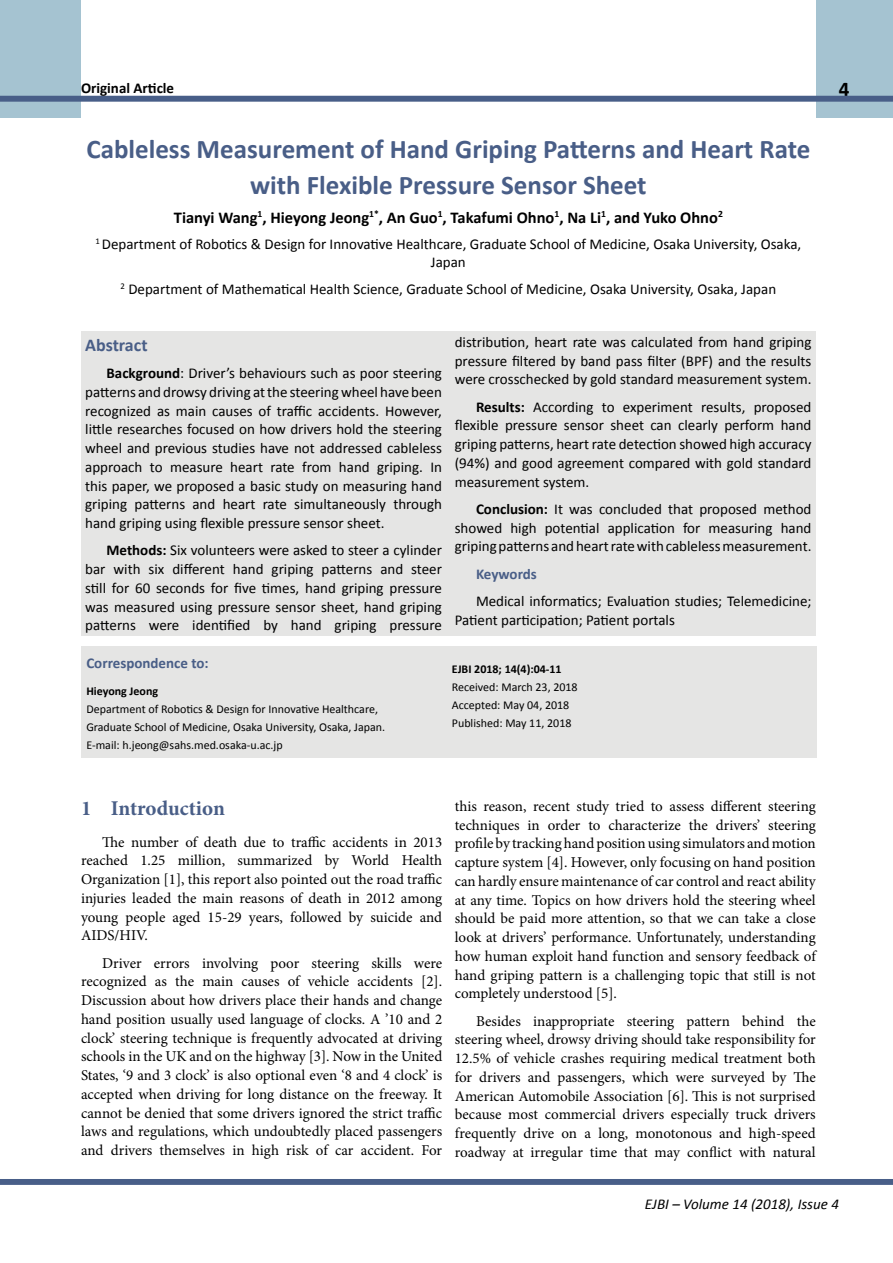
<style>
.page{position:relative;width:893px;height:1263px;background:#fff}
.page>*{position:absolute;margin:0;border:0;box-sizing:border-box;transform-origin:0 0}
.t1{font:700 27px/36px "Calibri";color:#495e87;text-align:center}
.t2{font:700 21px "Minion Pro";letter-spacing:-.005em;color:#495e87}
.t3{font:700 21px "Calibri";color:#000}
.t4{font:700 18px "Calibri";color:#495e87}
.t5{font:700 16.5px "Calibri";color:#000}
.t6{font:15px/18.8px "Minion Pro";color:#000;text-align:justify}
.t7{font:15px/18.8px "Calibri";color:#000;text-align:justify}
.t8{font:italic 15px "Calibri";color:#000}
.t9{font:700 15px "Calibri";color:#495e87}
.t10{font:700 15px "Calibri";color:#000}
.t11{font:12px/18px "Calibri";color:#000}
.t12{font:700 12px "Calibri";color:#000}
.s1{font-weight:700}
</style>
<div class="page">
<div style="left:0;top:1179px;width:893px;height:6px;background:#485e88"></div>
<div style="left:0;top:0;width:81px;height:118px;background:#a5c3d1"></div>
<div style="left:816px;top:0;width:77px;height:118px;background:#a5c3d1"></div>
<div style="left:0;top:96px;width:893px;height:6px;background:#485e88"></div>
<div style="left:81px;top:331px;width:735px;height:305px;background:#e5e5e4"></div>
<div style="left:81px;top:646px;width:735px;height:111px;background:#e5e5e4"></div>
<p class="t10" style="left:81px;top:78px;width:95px">Original Article</p>
<h2 class="t3" style="left:839px;top:75px;width:12px">4</h2>
<h1 class="t1" style="left:86px;top:131px;width:725px">Cableless Measurement of Hand Griping Patterns and Heart Rate with Flexible Pressure Sensor Sheet</h1>
<p class="t5" style="left:174px;top:207px;width:550px">Tianyi Wang<sup>1</sup>, Hieyong Jeong<sup>1*</sup>, An Guo<sup>1</sup>, Takafumi Ohno<sup>1</sup>, Na Li<sup>1</sup>, and Yuko Ohno<sup>2</sup></p>
<p class="t7" style="left:95px;top:235px;width:707px;line-height:18px;text-align:center"><sup>1</sup> Department of Robotics &amp; Design for Innovative Healthcare, Graduate School of Medicine, Osaka University, Osaka,<br>Japan</p>
<p class="t7" style="left:121px;top:279px;width:657px"><sup>2</sup> Department of Mathematical Health Science, Graduate School of Medicine, Osaka University, Osaka, Japan</p>
<p class="t4" style="left:85px;top:333px;width:64px">Abstract</p>
<p class="t7" style="left:85px;top:364px;width:358px;text-indent:21px"><span class="s1">Background</span>: Driver’s behaviours such as poor steering patterns and drowsy driving at the steering wheel have been recognized as main causes of traffic accidents. However, little researches focused on how drivers hold the steering wheel and previous studies have not addressed cableless approach to measure heart rate from hand griping. In this paper, we proposed a basic study on measuring hand griping patterns and heart rate simultaneously through hand griping using flexible pressure sensor sheet.</p>
<p class="t7" style="left:85px;top:541px;width:358px;text-indent:21px"><span class="s1">Methods:</span> Six volunteers were asked to steer a cylinder bar with six different hand griping patterns and steer still for 60 seconds for five times, hand griping pressure was measured using pressure sensor sheet, hand griping patterns were identified by hand griping pressure</p>
<p class="t9" style="left:86px;top:654px;width:124px">Correspondence to:</p>
<p class="t12" style="left:86px;top:683px;width:73px">Hieyong Jeong</p>
<p class="t11" style="left:86px;top:700px;width:300px">Department of Robotics &amp; Design for Innovative Healthcare,<br>Graduate School of Medicine, Osaka University, Osaka, Japan.<br>E-mail: h.jeong@sahs.med.osaka-u.ac.jp</p>
<p class="t7" style="left:455px;top:332px;width:358px">distribution, heart rate was calculated from hand griping pressure filtered by band pass filter (BPF) and the results were crosschecked by gold standard measurement system.</p>
<p class="t7" style="left:455px;top:397px;width:358px;text-indent:21px"><span class="s1">Results:</span> According to experiment results, proposed flexible pressure sensor sheet can clearly perform hand griping patterns, heart rate detection showed high accuracy (94%) and good agreement compared with gold standard measurement system.</p>
<p class="t7" style="left:455px;top:499px;width:358px;text-indent:21px"><span class="s1">Conclusion:</span> It was concluded that proposed method showed high potential application for measuring hand griping patterns and heart rate with cableless measurement.</p>
<p class="t9" style="left:476px;top:564px;width:62px">Keywords</p>
<p class="t7" style="left:455px;top:591px;width:358px;text-indent:21px">Medical informatics; Evaluation studies; Telemedicine;<br>Patient participation; Patient portals</p>
<p class="t12" style="left:452px;top:661px;width:111px">EJBI 2018; 14(4):04-11</p>
<p class="t11" style="left:452px;top:678px;width:127px">Received: March 23, 2018<br>Accepted: May 04, 2018<br>Published: May 11, 2018</p>
<h2 class="t2" style="left:81px;top:794px;width:145px">1 Introduction</h2>
<p class="t6" style="left:81px;top:832px;width:363px;text-indent:21px">The number of death due to traffic accidents in 2013 reached 1.25 million, summarized by World Health Organization [1], this report also pointed out the road traffic injuries leaded the main reasons of death in 2012 among young people aged 15-29 years, followed by suicide and AIDS/HIV.</p>
<p class="t6" style="left:81px;top:953px;width:363px;text-indent:21px">Driver errors involving poor steering skills were recognized as the main causes of vehicle accidents [2].<br>Discussion about how drivers place their hands and change hand position usually used language of clocks. A ’10 and 2 clock’ steering technique is frequently advocated at driving schools in the UK and on the highway [3]. Now in the United States, ‘9 and 3 clock’ is also optional even ‘8 and 4 clock’ is accepted when driving for long distance on the freeway. It cannot be denied that some drivers ignored the strict traffic laws and regulations, which undoubtedly placed passengers and drivers themselves in high risk of car accident. For</p>
<p class="t6" style="left:455px;top:797px;width:363px">this reason, recent study tried to assess different steering techniques in order to characterize the drivers’ steering profile by tracking hand position using simulators and motion capture system [4]. However, only focusing on hand position can hardly ensure maintenance of car control and react ability at any time. Topics on how drivers hold the steering wheel should be paid more attention, so that we can take a close look at drivers’ performance. Unfortunately, understanding how human exploit hand function and sensory feedback of hand griping pattern is a challenging topic that still is not completely understood [5].</p>
<p class="t6" style="left:455px;top:1011px;width:362px;text-indent:21px">Besides inappropriate steering pattern behind the steering wheel, drowsy driving should take responsibility for 12.5% of vehicle crashes requiring medical treatment both for drivers and passengers, which were surveyed by The American Automobile Association [6]. This is not surprised because most commercial drivers especially truck drivers frequently drive on a long, monotonous and high-speed roadway at irregular time that may conflict with natural</p>
<p class="t8" style="left:645px;top:1194px;width:196px">EJBI – Volume 14 (2018), Issue 4</p>
</div>
